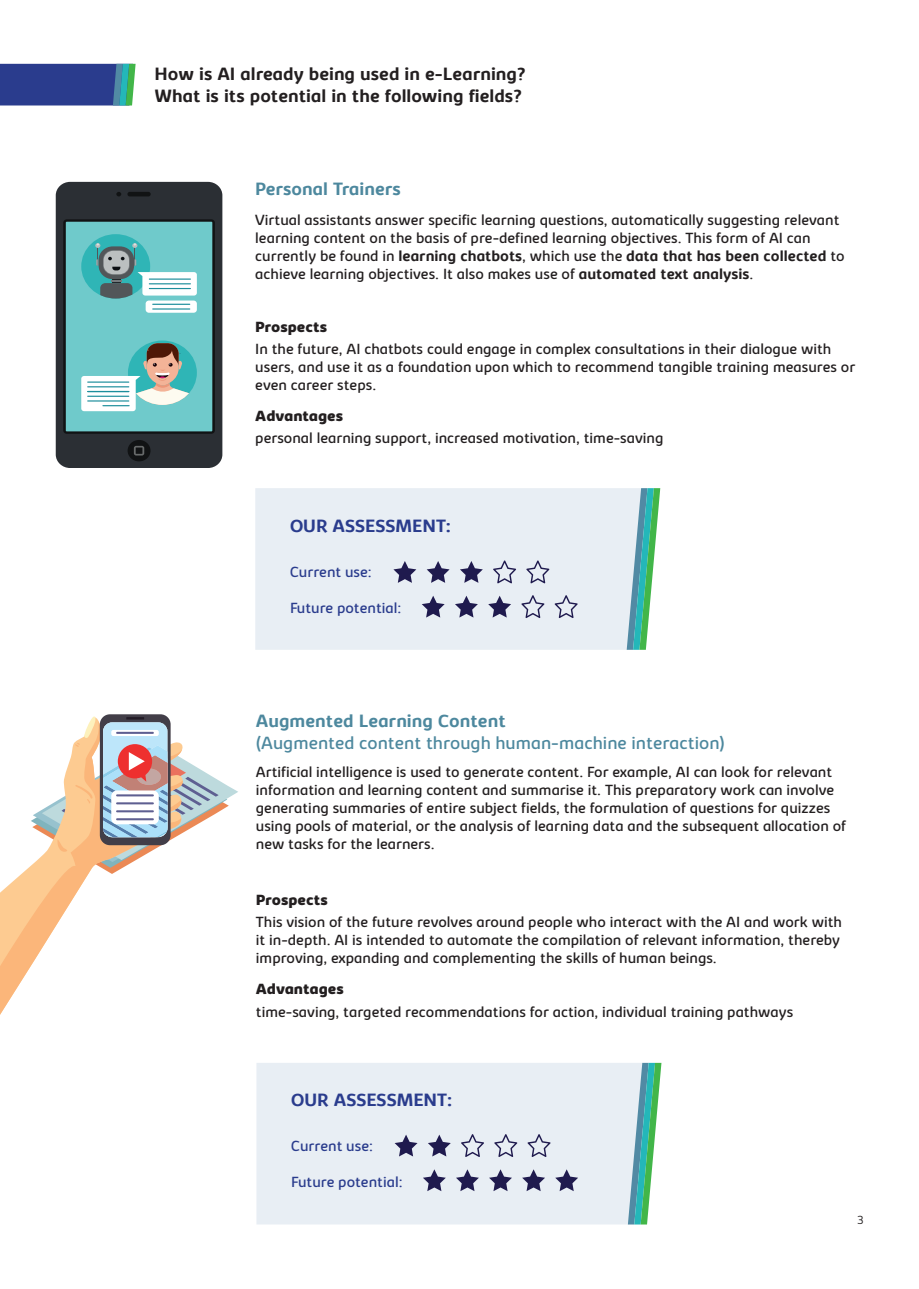
<style>
.page{position:relative;width:919px;height:1289px;background:#fff}
.page>*{position:absolute;margin:0;border:0;box-sizing:border-box;transform-origin:0 0}
.t1{font:700 18px/21.6px "Kabrio";color:#231f20}
.t2{font:18px "Kabrio";color:#4d889e}
.t3{font:700 18px "Kabrio";color:#4d889e}
.t4{font:700 18px "Kabrio";color:#2a3c8d}
.t5{font:15px/18px "Kabrio";color:#231f20}
.t6{font:15px "Kabrio";color:#2a3c8d}
.t7{font:800 15px "Kabrio";color:#231f20}
.t8{font:300 12px "Kabrio";color:#231f20}
.s1{font-weight:700}
</style>
<div class="page">
<svg style="left:0;top:64px;width:136px;height:41px;background:#304e8e"></svg>
<div style="left:255px;top:488px;width:371px;height:161px;background:#e8eef4"></div>
<svg style="left:626px;top:488px;width:34px;height:161px"></svg>
<div style="left:256px;top:1063px;width:371px;height:161px;background:#e8eef4"></div>
<svg style="left:627px;top:1062px;width:34px;height:162px"></svg>
<svg style="left:393px;top:561px;width:23px;height:22px"></svg>
<svg style="left:421px;top:595px;width:23px;height:22px"></svg>
<svg style="left:426px;top:561px;width:23px;height:22px"></svg>
<svg style="left:455px;top:595px;width:23px;height:22px"></svg>
<svg style="left:460px;top:561px;width:23px;height:22px"></svg>
<svg style="left:488px;top:595px;width:23px;height:22px"></svg>
<svg style="left:493px;top:560px;width:23px;height:23px"></svg>
<svg style="left:521px;top:595px;width:23px;height:23px"></svg>
<svg style="left:526px;top:560px;width:23px;height:23px"></svg>
<svg style="left:554px;top:595px;width:23px;height:23px"></svg>
<svg style="left:394px;top:1134px;width:23px;height:22px"></svg>
<svg style="left:423px;top:1169px;width:23px;height:22px"></svg>
<svg style="left:428px;top:1134px;width:22px;height:22px"></svg>
<svg style="left:456px;top:1169px;width:23px;height:22px"></svg>
<svg style="left:489px;top:1169px;width:23px;height:22px"></svg>
<svg style="left:555px;top:1169px;width:23px;height:22px"></svg>
<svg style="left:522px;top:1169px;width:23px;height:22px"></svg>
<svg style="left:494px;top:1134px;width:23px;height:22px"></svg>
<svg style="left:461px;top:1134px;width:23px;height:22px"></svg>
<svg style="left:527px;top:1134px;width:23px;height:22px"></svg>
<div style="left:56px;top:182px;width:166px;height:286px;background:#2b2f34;border-radius:14px"></div>
<hr style="left:127px;top:192px;width:24px;height:4px;background:#111314;border-radius:2px">
<svg style="left:116px;top:192px;width:5px;height:4px"></svg>
<div style="left:128px;top:440px;width:22px;height:21px;background:#111314;border-radius:50%"></div>
<svg style="left:134px;top:446px;width:10px;height:9px"></svg>
<svg style="left:63px;top:219px;width:152px;height:215px;background:#1b2627"></svg>
<div style="left:66px;top:222px;width:146px;height:209px;background:#6fcacb"></div>
<svg style="left:81px;top:343px;width:115px;height:68px"></svg>
<div style="left:81px;top:234px;width:69px;height:64px;background:#2fb5b6;border-radius:50%"></div>
<svg style="left:146px;top:300px;width:51px;height:13px"></svg>
<hr style="left:152px;top:304px;width:38px;height:1px;background:#1d8e9c">
<hr style="left:152px;top:308px;width:38px;height:1px;background:#1d8e9c">
<svg style="left:95px;top:243px;width:102px;height:55px"></svg>
<svg style="left:0;top:866px;width:89px;height:149px"></svg>
<svg style="left:31px;top:715px;width:207px;height:159px"></svg>
<div style="left:111px;top:790px;width:48px;height:34px;background:#fff;border-radius:6px"></div>
<div style="left:111px;top:730px;width:48px;height:6px;background:#fff;border-radius:2px"></div>
<hr style="left:116px;top:794px;width:38px;height:2px;background:#5e5f91">
<hr style="left:116px;top:731px;width:38px;height:3px;background:#5e5f91">
<hr style="left:116px;top:802px;width:38px;height:2px;background:#5e5f91">
<hr style="left:116px;top:810px;width:38px;height:2px;background:#5e5f91">
<hr style="left:116px;top:818px;width:38px;height:2px;background:#5e5f91">
<p class="t1" style="left:155px;top:64px;width:372px">How is AI already being used in e-Learning?<br>What is its potential in the following fields?</p>
<p class="t3" style="left:255px;top:178px;width:147px">Personal Trainers</p>
<p class="t5" style="left:255px;top:211px;width:591px">Virtual assistants answer specific learning questions, automatically suggesting relevant learning content on the basis of pre-defined learning objectives. This form of AI can currently be found in <span class="s1">learning chatbots</span>, which use the <span class="s1">data that has been collected</span> to achieve learning objectives. It also makes use of <span class="s1">automated text analysis</span>.</p>
<p class="t7" style="left:255px;top:317px;width:74px">Prospects</p>
<p class="t5" style="left:255px;top:341px;width:601px">In the future, AI chatbots could engage in complex consultations in their dialogue with users, and use it as a foundation upon which to recommend tangible training measures or even career steps.</p>
<p class="t7" style="left:255px;top:406px;width:89px">Advantages</p>
<p class="t5" style="left:255px;top:429px;width:409px">personal learning support, increased motivation, time-saving</p>
<p class="t4" style="left:290px;top:515px;width:163px">OUR ASSESSMENT:</p>
<p class="t6" style="left:290px;top:563px;width:83px">Current use:</p>
<p class="t6" style="left:290px;top:599px;width:113px">Future potential:</p>
<p class="t3" style="left:256px;top:709px;width:251px">Augmented Learning Content</p>
<p class="t2" style="left:256px;top:731px;width:470px">(Augmented content through human-machine interaction)</p>
<p class="t5" style="left:256px;top:763px;width:591px">Artificial intelligence is used to generate content. For example, AI can look for relevant information and learning content and summarise it. This preparatory work can involve generating summaries of entire subject fields, the formulation of questions for quizzes using pools of material, or the analysis of learning data and the subsequent allocation of new tasks for the learners.</p>
<p class="t7" style="left:256px;top:890px;width:74px">Prospects</p>
<p class="t5" style="left:256px;top:913px;width:587px">This vision of the future revolves around people who interact with the AI and work with it in-depth. AI is intended to automate the compilation of relevant information, thereby improving, expanding and complementing the skills of human beings.</p>
<p class="t7" style="left:256px;top:979px;width:89px">Advantages</p>
<p class="t5" style="left:256px;top:1002px;width:539px">time-saving, targeted recommendations for action, individual training pathways</p>
<p class="t4" style="left:291px;top:1088px;width:163px">OUR ASSESSMENT:</p>
<p class="t6" style="left:291px;top:1136px;width:83px">Current use:</p>
<p class="t6" style="left:291px;top:1172px;width:113px">Future potential:</p>
<p class="t8" style="left:857px;top:1213px;width:8px">3</p>
</div>
